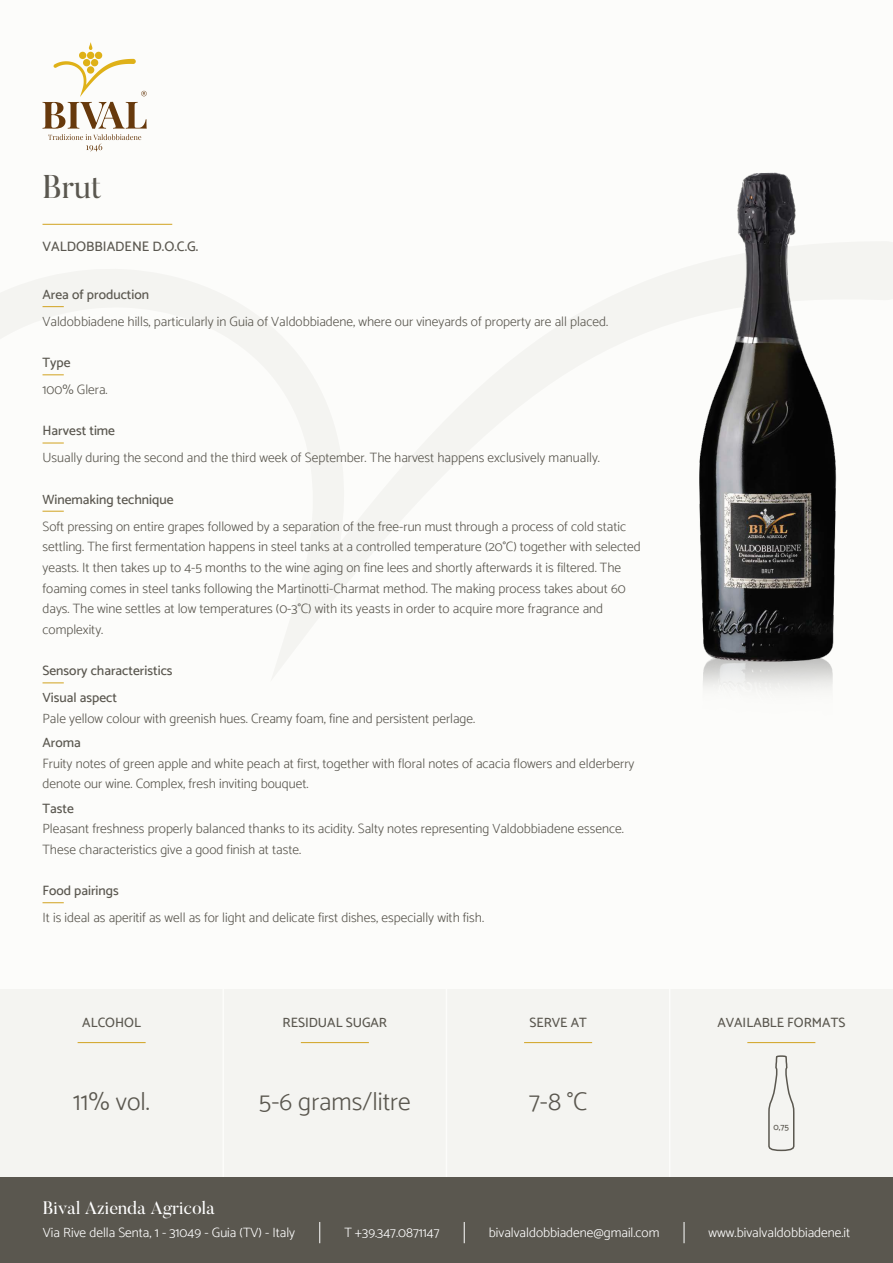
<style>
.page{position:relative;width:893px;height:1263px;background:#fcfcfa}
.page>*{position:absolute;margin:0;border:0;box-sizing:border-box;transform-origin:0 0}
.t1{font:32.7px "Butler";color:#5a574f}
.t2{font:300 25.5px "Catamaran";color:#5a574f}
.t3{font:18px "Butler";color:#fff}
.t4{font:500 13.8px "Catamaran";color:#5a574f}
.t5{font:300 13.5px/20.7px "Catamaran";color:#5a574f}
.t6{font:500 13.5px/27px "Catamaran";color:#5a574f}
.t7{font:300 13.5px "Catamaran";color:#fff}
.t8{font:500 9px "Catamaran";color:#5a574f}
</style>
<div class="page">
<img style="left:703px;top:172px;width:130px;height:517px">
<svg style="left:42px;top:241px;width:795px;height:441px"></svg>
<hr style="left:43px;top:224px;width:129px;height:1px;background:#d1a21f">
<svg style="left:43px;top:306px;width:21px;height:1px"></svg>
<svg style="left:43px;top:374px;width:21px;height:1px"></svg>
<svg style="left:43px;top:443px;width:21px;height:1px"></svg>
<svg style="left:43px;top:511px;width:21px;height:1px"></svg>
<svg style="left:43px;top:682px;width:21px;height:1px"></svg>
<svg style="left:43px;top:902px;width:21px;height:1px"></svg>
<div style="left:0;top:989px;width:893px;height:188px;background:#f4f4f1"></div>
<hr style="left:78px;top:1042px;width:68px;height:1px;background:#d1a21f">
<hr style="left:301px;top:1042px;width:68px;height:1px;background:#d1a21f">
<hr style="left:524px;top:1042px;width:68px;height:1px;background:#d1a21f">
<hr style="left:747px;top:1042px;width:68px;height:1px;background:#d1a21f">
<hr style="left:222px;top:989px;width:2px;height:189px;background:#fcfcfa">
<hr style="left:446px;top:989px;width:1px;height:189px;background:#fcfcfa">
<hr style="left:669px;top:989px;width:1px;height:189px;background:#fcfcfa">
<div style="left:0;top:1178px;width:893px;height:85px;background:#5a574f"></div>
<svg style="left:319px;top:1222px;width:1px;height:21px"></svg>
<svg style="left:464px;top:1222px;width:1px;height:21px"></svg>
<svg style="left:684px;top:1222px;width:1px;height:21px"></svg>
<svg style="left:768px;top:1055px;width:27px;height:97px"></svg>
<div style="left:87px;top:52px;width:7px;height:7px;background:#dfb118;border-radius:50%"></div>
<div style="left:95px;top:52px;width:7px;height:7px;background:#dfb118;border-radius:50%"></div>
<div style="left:79px;top:52px;width:7px;height:7px;background:#dfb118;border-radius:50%"></div>
<svg style="left:43px;top:59px;width:104px;height:92px"></svg>
<svg style="left:89px;top:43px;width:3px;height:7px"></svg>
<h1 class="t1" style="left:43px;top:166px;width:60px">Brut</h1>
<p class="t4" style="left:43px;top:238px;width:157px">VALDOBBIADENE D.O.C.G.</p>
<p class="t6" style="left:43px;top:280px;width:108px">Area of production</p>
<p class="t5" style="left:43px;top:311px;width:567px">Valdobbiadene hills, particularly in Guia of Valdobbiadene, where our vineyards of property are all placed.</p>
<p class="t6" style="left:43px;top:349px;width:30px">Type</p>
<p class="t5" style="left:43px;top:379px;width:67px">100% Glera.</p>
<p class="t6" style="left:43px;top:417px;width:74px">Harvest time</p>
<p class="t5" style="left:43px;top:447px;width:559px">Usually during the second and the third week of September. The harvest happens exclusively manually.</p>
<p class="t6" style="left:43px;top:486px;width:133px">Winemaking technique</p>
<p class="t5" style="left:43px;top:516px;width:600px">Soft pressing on entire grapes followed by a separation of the free-run must through a process of cold static settling. The first fermentation happens in steel tanks at a controlled temperature (20°C) together with selected yeasts. It then takes up to 4-5 months to the wine aging on fine lees and shortly afterwards it is filtered. The foaming comes in steel tanks following the Martinotti-Charmat method. The making process takes about 60 days. The wine settles at low temperatures (0-3°C) with its yeasts in order to acquire more fragrance and complexity.</p>
<p class="t6" style="left:43px;top:657px;width:132px">Sensory characteristics<br>Visual aspect</p>
<p class="t5" style="left:43px;top:708px;width:434px">Pale yellow colour with greenish hues. Creamy foam, fine and persistent perlage.</p>
<p class="t6" style="left:43px;top:729px;width:40px">Aroma</p>
<p class="t5" style="left:43px;top:753px;width:593px">Fruity notes of green apple and white peach at first, together with floral notes of acacia flowers and elderberry denote our wine. Complex, fresh inviting bouquet.</p>
<p class="t6" style="left:43px;top:794px;width:33px">Taste</p>
<p class="t5" style="left:43px;top:818px;width:583px">Pleasant freshness properly balanced thanks to its acidity. Salty notes representing Valdobbiadene essence.<br>These characteristics give a good finish at taste.</p>
<p class="t6" style="left:43px;top:877px;width:78px">Food pairings</p>
<p class="t5" style="left:43px;top:907px;width:443px">It is ideal as aperitif as well as for light and delicate first dishes, especially with fish.</p>
<p class="t6" style="left:82px;top:1009px;width:60px">ALCOHOL</p>
<p class="t6" style="left:283px;top:1009px;width:106px">RESIDUAL SUGAR</p>
<p class="t6" style="left:529px;top:1009px;width:59px">SERVE AT</p>
<p class="t6" style="left:717px;top:1009px;width:130px">AVAILABLE FORMATS</p>
<h2 class="t2" style="left:73px;top:1086px;width:78px">11% vol.</h2>
<h2 class="t2" style="left:259px;top:1086px;width:153px">5-6 grams/litre</h2>
<h2 class="t2" style="left:529px;top:1086px;width:60px">7-8 °C</h2>
<p class="t8" style="left:774px;top:1122px;width:17px">0,75</p>
<h3 class="t3" style="left:43px;top:1196px;width:173px">Bival Azienda Agricola</h3>
<p class="t7" style="left:43px;top:1225px;width:254px">Via Rive della Senta, 1 - 31049 - Guia (TV) - Italy</p>
<p class="t7" style="left:344px;top:1225px;width:97px">T +39.347.0871147</p>
<p class="t7" style="left:489px;top:1225px;width:172px">bivalvaldobbiadene@gmail.com</p>
<p class="t7" style="left:709px;top:1225px;width:143px">www.bivalvaldobbiadene.it</p>
</div>
